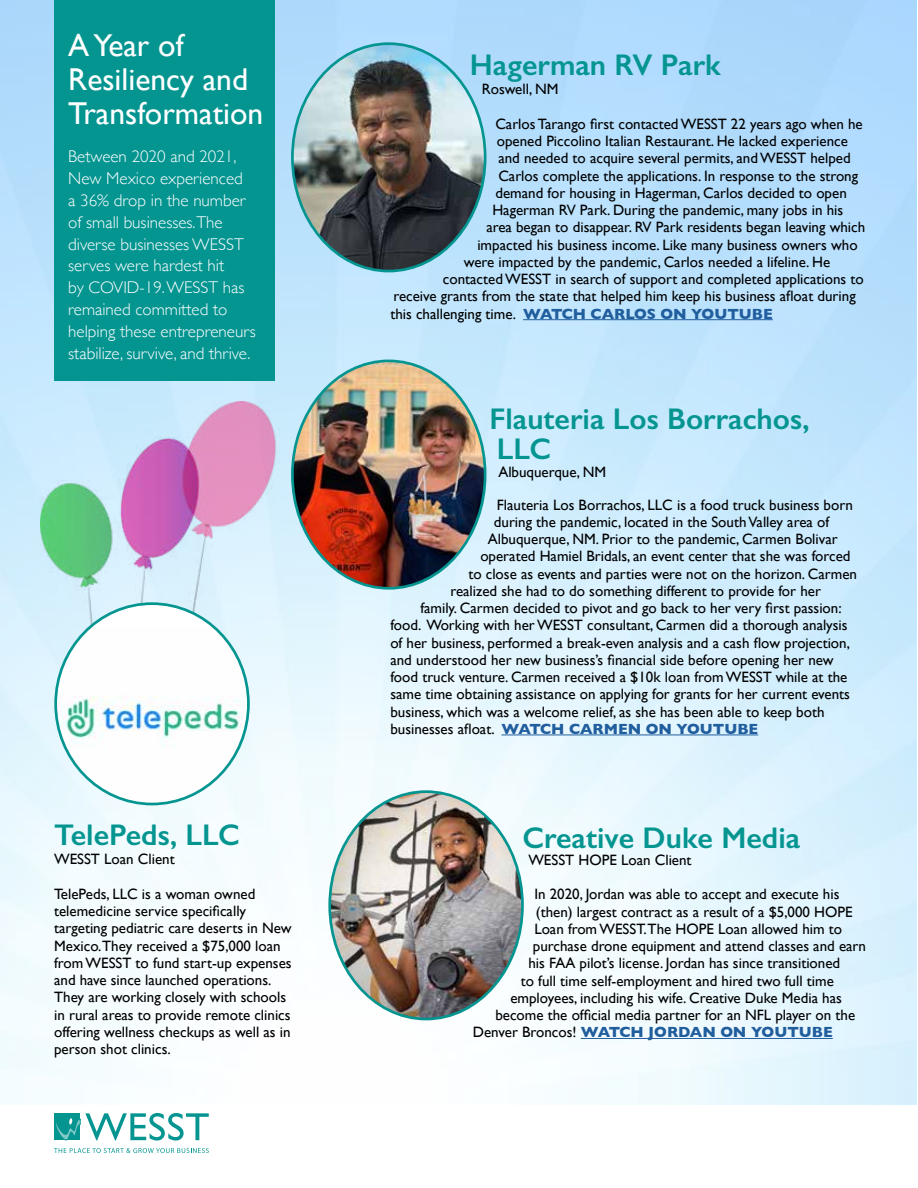
<style>
.page{position:relative;width:918px;height:1188px;background:#fff}
.page>*{position:absolute;margin:0;border:0;box-sizing:border-box;transform-origin:0 0}
.t1{font:31.65px/34px "Gill Sans";color:#fff}
.t2{font:600 30px/30px "Gill Sans";color:#049591}
.t3{font:300 16.95px/21.9px "Gill Sans";color:#fff}
.t4{font:15px/17.2px "Gill Sans";color:#000}
.t5{font:700 15px "Gill Sans";color:#215e9e}
.s1{font-weight:700;color:#215e9e}
.s2{font-weight:400;color:#000}
</style>
<div class="page">
<svg style="left:54px;top:1148px;width:155px;height:5px"></svg>
<svg style="left:55px;top:1113px;width:154px;height:28px"></svg>
<img style="left:0;top:0;width:917px;height:1104px">
<hr style="left:523px;top:319px;width:250px;height:1px;background:#215e9e">
<img style="left:292px;top:44px;width:193px;height:227px">
<hr style="left:501px;top:735px;width:257px;height:1px;background:#215e9e">
<img style="left:292px;top:361px;width:193px;height:227px">
<div style="left:54px;top:0;width:221px;height:380px;background:#049591"></div>
<hr style="left:581px;top:1038px;width:252px;height:1px;background:#215e9e">
<img style="left:330px;top:792px;width:192px;height:227px">
<img style="left:40px;top:402px;width:270px;height:353px">
<div style="left:56px;top:604px;width:192px;height:200px;background:#fff;border-radius:50%"></div>
<img style="left:56px;top:627px;width:192px;height:177px">
<h1 class="t1" style="left:68px;top:28px;width:197px">A Year of<br>Resiliency and<br>Transformation</h1>
<p class="t3" style="left:68px;top:145px;width:189px">Between 2020 and 2021,<br>New Mexico experienced<br>a 36% drop in the number of small businesses.The diverse businesses WESST serves were hardest hit<br>by COVID-19. WESST has remained committed to helping these entrepreneurs stabilize, survive, and thrive.</p>
<h2 class="t2" style="left:54px;top:819px;width:187px">TelePeds, LLC</h2>
<p class="t4" style="left:54px;top:850px;width:122px">WESST Loan Client</p>
<p class="t4" style="left:54px;top:885px;width:239px">TelePeds, LLC is a woman owned telemedicine service specifically targeting pediatric care deserts in New Mexico.They received a $75,000 loan from WESST to fund start-up expenses and have since launched operations.<br>They are working closely with schools in rural areas to provide remote clinics offering wellness checkups as well as in person shot clinics.</p>
<h2 class="t2" style="left:470px;top:49px;width:252px">Hagerman RV Park</h2>
<p class="t4" style="left:482px;top:80px;width:78px">Roswell, NM</p>
<p class="t4" style="left:495px;top:115px;width:369px">Carlos Tarango first contacted WESST 22 years ago when he</p>
<p class="t4" style="left:497px;top:132px;width:353px">opened Piccolino Italian Restaurant. He lacked experience</p>
<p class="t4" style="left:498px;top:149px;width:354px">and needed to acquire several permits, and WESST helped</p>
<p class="t4" style="left:498px;top:167px;width:361px">Carlos complete the applications. In response to the strong</p>
<p class="t4" style="left:495px;top:184px;width:353px">demand for housing in Hagerman, Carlos decided to open</p>
<p class="t4" style="left:492px;top:201px;width:352px">Hagerman RV Park. During the pandemic, many jobs in his</p>
<p class="t4" style="left:486px;top:218px;width:380px">area began to disappear. RV Park residents began leaving which</p>
<p class="t4" style="left:477px;top:236px;width:382px">impacted his business income. Like many business owners who</p>
<p class="t4" style="left:464px;top:253px;width:368px">were impacted by the pandemic, Carlos needed a lifeline. He</p>
<p class="t4" style="left:443px;top:270px;width:422px">contacted WESST in search of support and completed applications to</p>
<p class="t4" style="left:393px;top:287px;width:464px">receive grants from the state that helped him keep his business afloat during</p>
<p class="t4" style="left:390px;top:305px;width:384px">this challenging time. <span class="s1">WATCH CARLOS ON YOUTUBE</span></p>
<h2 class="t2" style="left:489px;top:403px;width:322px">Flauteria Los Borrachos,<br>LLC</h2>
<p class="t4" style="left:498px;top:463px;width:109px">Albuquerque, NM</p>
<p class="t4" style="left:497px;top:496px;width:358px">Flauteria Los Borrachos, LLC is a food truck business born</p>
<p class="t4" style="left:494px;top:513px;width:337px">during the pandemic, located in the South Valley area of</p>
<p class="t4" style="left:488px;top:530px;width:351px">Albuquerque, NM. Prior to the pandemic, Carmen Bolivar</p>
<p class="t4" style="left:480px;top:547px;width:372px">operated Hamiel Bridals, an event center that she was forced</p>
<p class="t4" style="left:468px;top:565px;width:390px">to close as events and parties were not on the horizon. Carmen</p>
<p class="t4" style="left:450px;top:582px;width:372px">realized she had to do something different to provide for her</p>
<p class="t4" style="left:420px;top:599px;width:423px">family. Carmen decided to pivot and go back to her very first passion:</p>
<p class="t4" style="left:390px;top:616px;width:459px">food. Working with her WESST consultant, Carmen did a thorough analysis</p>
<p class="t4" style="left:390px;top:634px;width:461px">of her business, performed a break-even analysis and a cash flow projection,</p>
<p class="t4" style="left:390px;top:651px;width:445px">and understood her new business’s financial side before opening her new</p>
<p class="t4" style="left:390px;top:668px;width:459px">food truck venture. Carmen received a $10k loan from WESST while at the</p>
<p class="t4" style="left:390px;top:685px;width:461px">same time obtaining assistance on applying for grants for her current events</p>
<p class="t4" style="left:390px;top:703px;width:436px">business, which was a welcome relief, as she has been able to keep both</p>
<p class="t5" style="left:390px;top:717px;width:369px"><span class="s2">businesses afloat.</span> WATCH CARMEN ON YOUTUBE</p>
<h2 class="t2" style="left:522px;top:822px;width:279px">Creative Duke Media</h2>
<p class="t4" style="left:528px;top:851px;width:165px">WESST HOPE Loan Client</p>
<p class="t4" style="left:534px;top:886px;width:307px">In 2020, Jordan was able to accept and execute his</p>
<p class="t4" style="left:536px;top:903px;width:318px">(then) largest contract as a result of a $5,000 HOPE</p>
<p class="t4" style="left:534px;top:920px;width:309px">Loan from WESST.The HOPE Loan allowed him to</p>
<p class="t4" style="left:533px;top:937px;width:335px">purchase drone equipment and attend classes and earn</p>
<p class="t4" style="left:528px;top:955px;width:313px">his FAA pilot’s license. Jordan has since transitioned</p>
<p class="t4" style="left:521px;top:972px;width:315px">to full time self-employment and hired two full time</p>
<p class="t4" style="left:510px;top:989px;width:333px">employees, including his wife. Creative Duke Media has</p>
<p class="t4" style="left:495px;top:1006px;width:361px">become the official media partner for an NFL player on the</p>
<p class="t5" style="left:473px;top:1020px;width:361px"><span class="s2">Denver Broncos!</span> WATCH JORDAN ON YOUTUBE</p>
</div>
